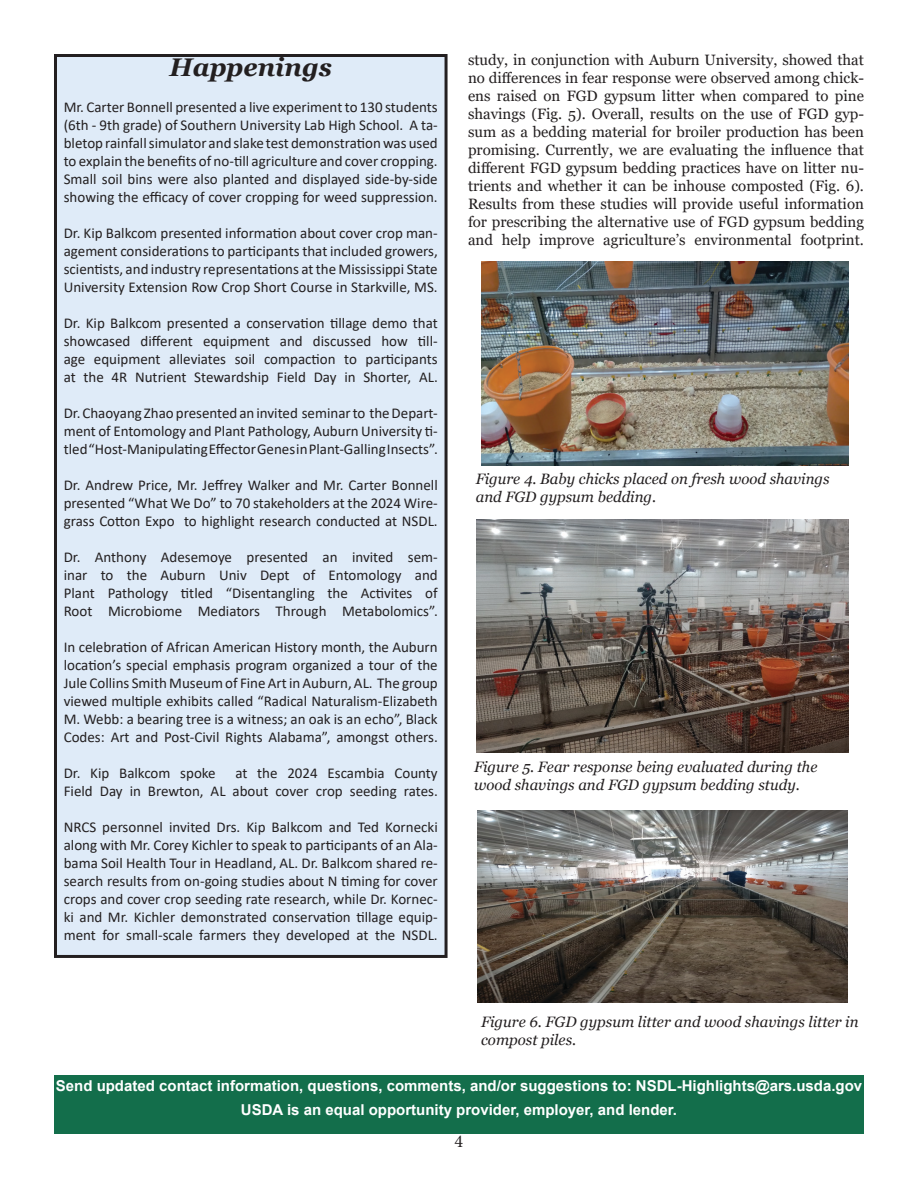
<style>
.page{position:relative;width:918px;height:1188px;background:#fff}
.page>*{position:absolute;margin:0;border:0;box-sizing:border-box;transform-origin:0 0}
.t1{font:italic 700 25.5px "Georgia";color:#231f20}
.t2{font:18px "Minion Pro";color:#231f20}
.t3{font:15px/18px "Calibri";color:#231f20;text-align:justify}
.t4{font:15px/18px "Georgia";color:#231f20;text-align:justify}
.t5{font:italic 15px/18px "Georgia";color:#231f20}
.t6{font:700 15px "Arial";color:#fff}
</style>
<div class="page">
<div style="left:54px;top:1076px;width:810px;height:58px;background:#136e4b"></div>
<div style="left:56px;top:56px;width:390px;height:900px;background:#dfebf8"></div>
<div style="left:54px;top:54px;width:394px;height:904px;border:3px solid #231f20"></div>
<img style="left:482px;top:261px;width:367px;height:204px">
<img style="left:476px;top:519px;width:372px;height:234px">
<img style="left:477px;top:810px;width:371px;height:192px">
<p class="t1" style="left:170px;top:51px;width:164px">Happenings</p>
<p class="t3" style="left:64px;top:98px;width:376px">Mr. Carter Bonnell presented a live experiment to 130 students (6th - 9th grade) of Southern University Lab High School. A ta&shy;bletop rainfall simulator and slake test demonstration was used to explain the benefits of no-till agriculture and cover cropping.<br>Small soil bins were also planted and displayed side-by-side showing the efficacy of cover cropping for weed suppression.</p>
<p class="t3" style="left:64px;top:224px;width:376px">Dr. Kip Balkcom presented information about cover crop man&shy;agement considerations to participants that included growers, scientists, and industry representations at the Mississippi State University Extension Row Crop Short Course in Starkville, MS.</p>
<p class="t3" style="left:64px;top:314px;width:376px">Dr. Kip Balkcom presented a conservation tillage demo that showcased different equipment and discussed how till&shy;age equipment alleviates soil compaction to participants at the 4R Nutrient Stewardship Field Day in Shorter, AL.</p>
<p class="t3" style="left:64px;top:404px;width:376px">Dr. Chaoyang Zhao presented an invited seminar to the Depart&shy;ment of Entomology and Plant Pathology, Auburn University ti&shy;tled “Host-Manipulating Effector Genes in Plant-Galling Insects”.</p>
<p class="t3" style="left:64px;top:476px;width:376px">Dr. Andrew Price, Mr. Jeffrey Walker and Mr. Carter Bonnell presented “What We Do” to 70 stakeholders at the 2024 Wire&shy;grass Cotton Expo to highlight research conducted at NSDL.</p>
<p class="t3" style="left:64px;top:548px;width:376px">Dr. Anthony Adesemoye presented an invited sem&shy;inar to the Auburn Univ Dept of Entomology and Plant Pathology titled “Disentangling the Activites of Root Microbiome Mediators Through Metabolomics”.</p>
<p class="t3" style="left:64px;top:638px;width:376px">In celebration of African American History month, the Auburn location’s special emphasis program organized a tour of the Jule Collins Smith Museum of Fine Art in Auburn, AL. The group viewed multiple exhibits called “Radical Naturalism-Elizabeth M. Webb: a bearing tree is a witness; an oak is an echo”, Black Codes: Art and Post-Civil Rights Alabama”, amongst others.</p>
<p class="t3" style="left:64px;top:764px;width:154px">Dr. Kip Balkcom spoke</p>
<p class="t3" style="left:64px;top:764px;width:376px;text-align:right">at the 2024 Escambia County<br>Field Day in Brewton, AL about cover crop seeding rates.</p>
<p class="t3" style="left:64px;top:818px;width:376px">NRCS personnel invited Drs. Kip Balkcom and Ted Kornecki along with Mr. Corey Kichler to speak to participants of an Ala&shy;bama Soil Health Tour in Headland, AL. Dr. Balkcom shared re&shy;search results from on-going studies about N timing for cover crops and cover crop seeding rate research, while Dr. Kornec&shy;ki and Mr. Kichler demonstrated conservation tillage equip&shy;ment for small-scale farmers they developed at the NSDL.</p>
<p class="t4" style="left:468px;top:51px;width:398px">study, in conjunction with Auburn University, showed that no differences in fear response were observed among chick&shy;ens raised on FGD gypsum litter when compared to pine shavings (Fig. 5). Overall, results on the use of FGD gyp&shy;sum as a bedding material for broiler production has been promising. Currently, we are evaluating the influence that different FGD gypsum bedding practices have on litter nu&shy;trients and whether it can be inhouse composted (Fig. 6).<br>Results from these studies will provide useful information for prescribing the alternative use of FGD gypsum bedding and help improve agriculture’s environmental footprint.</p>
<p class="t5" style="left:476px;top:470px;width:355px">Figure 4. Baby chicks placed on fresh wood shavings and FGD gypsum bedding.</p>
<p class="t5" style="left:474px;top:758px;width:345px">Figure 5. Fear response being evaluated during the wood shavings and FGD gypsum bedding study.</p>
<p class="t5" style="left:481px;top:1012px;width:379px">Figure 6. FGD gypsum litter and wood shavings litter in compost piles.</p>
<p class="t6" style="left:56px;top:1075px;width:808px">Send updated contact information, questions, comments, and/or suggestions to: NSDL-Highlights@ars.usda.gov</p>
<p class="t6" style="left:241px;top:1099px;width:438px">USDA is an equal opportunity provider, employer, and lender.</p>
<p class="t2" style="left:454px;top:1129px;width:10px">4</p>
</div>
